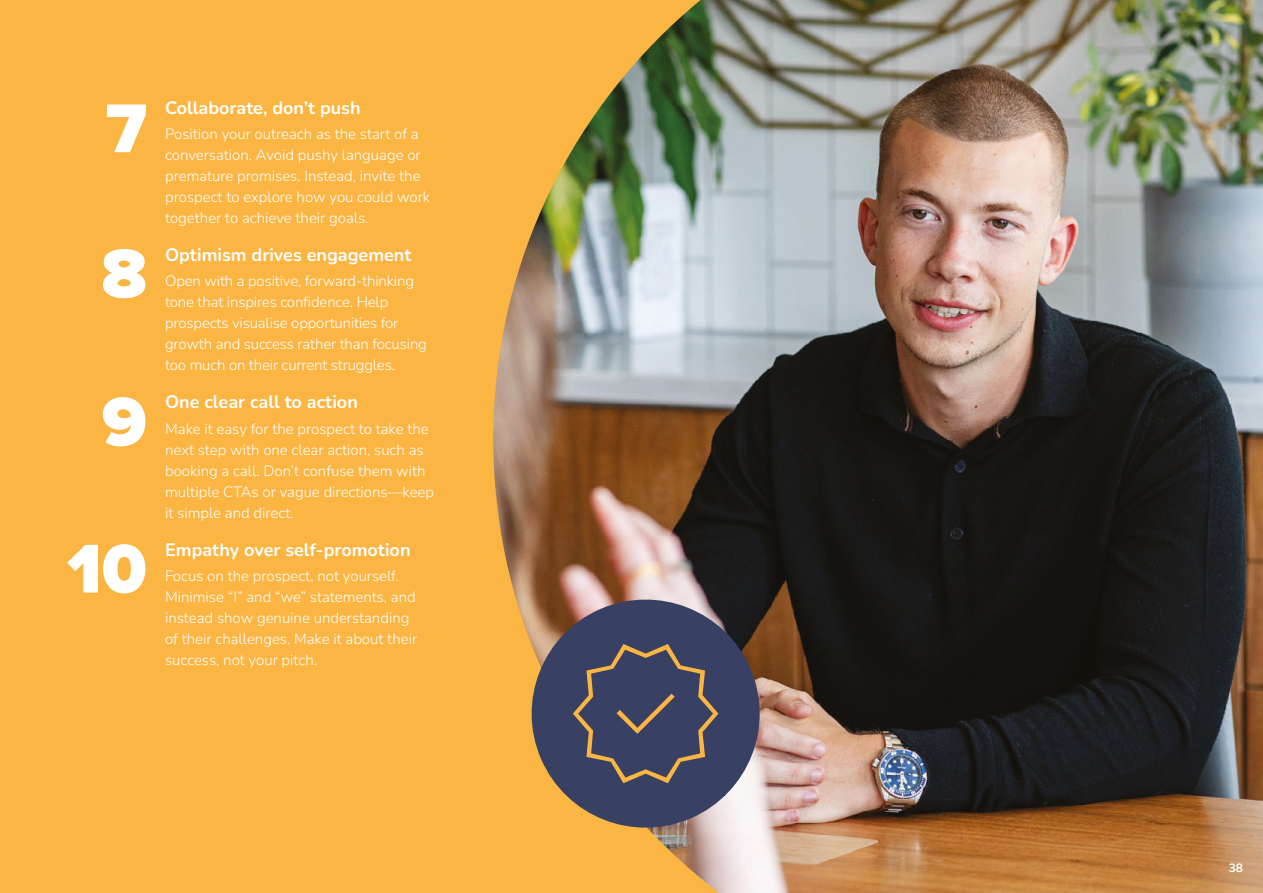
<style>
.page{position:relative;width:1263px;height:893px;background:#fab542}
.page>*{position:absolute;margin:0;border:0;box-sizing:border-box;transform-origin:0 0}
.t1{font:900 71.55px/146.7px "Proxima Nova";color:#fff;text-align:center}
.t2{font:700 18px "Nunito";color:#fff}
.t3{font:300 15px/21px "Nunito";color:#fff}
.t4{font:700 12px "Nunito";color:#fff}
</style>
<div class="page">
<img style="left:493px;top:0;width:770px;height:893px">
<svg style="left:516px;top:584px;width:259px;height:259px"></svg>
<svg style="left:573px;top:644px;width:145px;height:139px;background:#4e4d5f"></svg>
<h1 class="t1" style="left:67px;top:55px;width:81px">7<br>8<br>9<br>10</h1>
<p class="t2" style="left:165px;top:95px;width:197px">Collaborate, don’t push</p>
<p class="t3" style="left:165px;top:123px;width:267px">Position your outreach as the start of a conversation. Avoid pushy language or premature promises. Instead, invite the prospect to explore how you could work together to achieve their goals.</p>
<p class="t2" style="left:165px;top:242px;width:248px">Optimism drives engagement</p>
<p class="t3" style="left:165px;top:270px;width:263px">Open with a positive, forward-thinking tone that inspires confidence. Help prospects visualise opportunities for growth and success rather than focusing too much on their current struggles.</p>
<p class="t2" style="left:165px;top:390px;width:194px">One clear call to action</p>
<p class="t3" style="left:165px;top:417px;width:270px">Make it easy for the prospect to take the next step with one clear action, such as booking a call. Don’t confuse them with multiple CTAs or vague directions—keep it simple and direct.</p>
<p class="t2" style="left:165px;top:537px;width:247px">Empathy over self-promotion</p>
<p class="t3" style="left:165px;top:565px;width:253px">Focus on the prospect, not yourself.<br>Minimise “I” and “we” statements, and instead show genuine understanding of their challenges. Make it about their success, not your pitch.</p>
<p class="t4" style="left:1229px;top:860px;width:16px">38</p>
</div>
